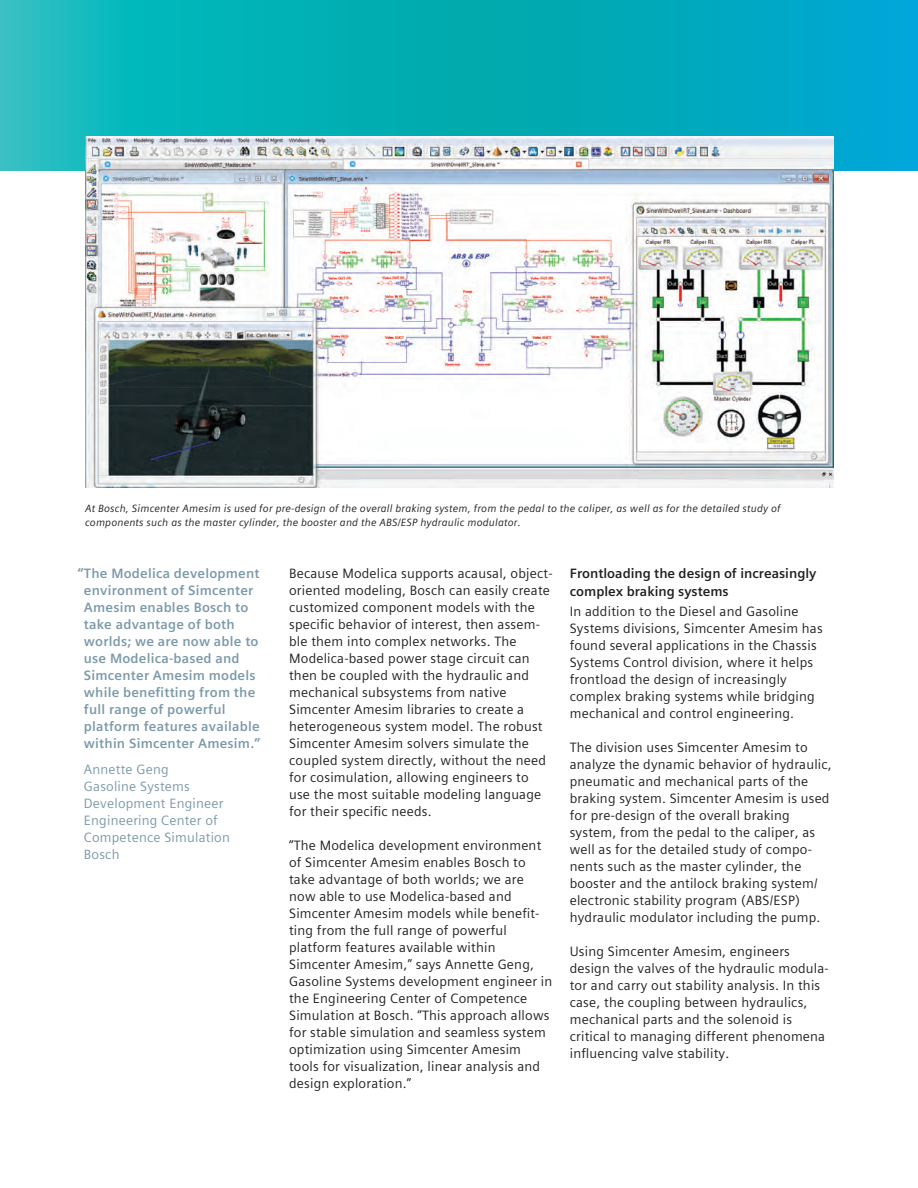
<style>
.page{position:relative;width:918px;height:1188px;background:#fff}
.page>*{position:absolute;margin:0;border:0;box-sizing:border-box;transform-origin:0 0}
.t1{font:13.5px/17px "Siemens Sans Global";letter-spacing:.015em;color:#231f20}
.t2{font:700 13.5px/17px "Siemens Sans Global";letter-spacing:.015em;color:#7b99a9}
.t3{font:13.5px/17px "Siemens Sans Global";letter-spacing:.015em;color:#7b99a9}
.t4{font:700 13.5px/18.3px "Siemens Sans Global";color:#231f20}
.t5{font:italic 10.5px/13.5px "Siemens Sans Global";letter-spacing:.015em;color:#231f20}
</style>
<div class="page">
<svg style="left:0;top:0;width:918px;height:170px;background:#05aebc"></svg>
<img style="left:85px;top:136px;width:748px;height:351px">
<p class="t5" style="left:85px;top:502px;width:697px">At Bosch, Simcenter Amesim is used for pre-design of the overall braking system, from the pedal to the caliper, as well as for the detailed study of components such as the master cylinder, the booster and the ABS/ESP hydraulic modulator.</p>
<p class="t2" style="left:84px;top:565px;width:178px;text-indent:-6px">“The Modelica development environment of Simcenter<br>Amesim enables Bosch to take advantage of both worlds; we are now able to use Modelica-based and<br>Simcenter Amesim models while benefitting from the full range of powerful platform features available within Simcenter Amesim.”</p>
<p class="t3" style="left:84px;top:761px;width:148px">Annette Geng<br>Gasoline Systems<br>Development Engineer<br>Engineering Center of<br>Competence Simulation<br>Bosch</p>
<p class="t1" style="left:289px;top:565px;width:265px">Because Modelica supports acausal, object&shy;oriented modeling, Bosch can easily create customized component models with the specific behavior of interest, then assem&shy;ble them into complex networks. The Modelica-based power stage circuit can then be coupled with the hydraulic and mechanical subsystems from native Simcenter Amesim libraries to create a heterogeneous system model. The robust Simcenter Amesim solvers simulate the coupled system directly, without the need for cosimulation, allowing engineers to use the most suitable modeling language for their specific needs.</p>
<p class="t1" style="left:289px;top:837px;width:265px">“The Modelica development environment of Simcenter Amesim enables Bosch to take advantage of both worlds; we are now able to use Modelica-based and Simcenter Amesim models while benefit&shy;ting from the full range of powerful platform features available within Simcenter Amesim,” says Annette Geng, Gasoline Systems development engineer in the Engineering Center of Competence Simulation at Bosch. “This approach allows for stable simulation and seamless system optimization using Simcenter Amesim tools for visualization, linear analysis and design exploration.”</p>
<p class="t4" style="left:570px;top:564px;width:248px">Frontloading the design of increasingly complex braking systems</p>
<p class="t1" style="left:570px;top:603px;width:255px">In addition to the Diesel and Gasoline Systems divisions, Simcenter Amesim has found several applications in the Chassis Systems Control division, where it helps frontload the design of increasingly complex braking systems while bridging mechanical and control engineering.</p>
<p class="t1" style="left:570px;top:739px;width:264px">The division uses Simcenter Amesim to analyze the dynamic behavior of hydraulic, pneumatic and mechanical parts of the braking system. Simcenter Amesim is used for pre-design of the overall braking system, from the pedal to the caliper, as well as for the detailed study of compo&shy;nents such as the master cylinder, the booster and the antilock braking system/ electronic stability program (ABS/ESP) hydraulic modulator including the pump.</p>
<p class="t1" style="left:570px;top:943px;width:261px">Using Simcenter Amesim, engineers design the valves of the hydraulic modula&shy;tor and carry out stability analysis. In this case, the coupling between hydraulics, mechanical parts and the solenoid is critical to managing different phenomena influencing valve stability.</p>
</div>
